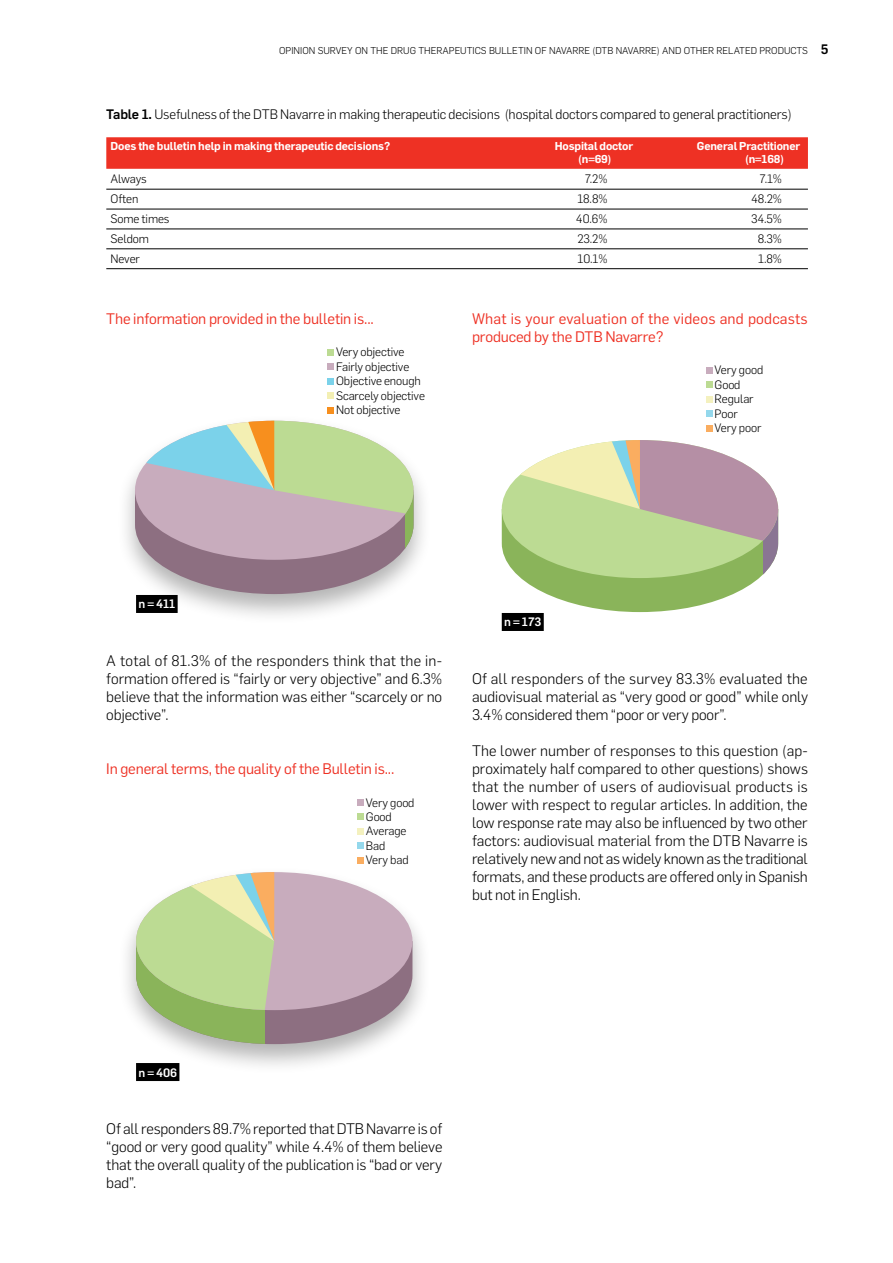
<style>
.page{position:relative;width:893px;height:1263px;background:#fff}
.page>*{position:absolute;margin:0;border:0;box-sizing:border-box;transform-origin:0 0}
.t1{font:300 15px/18px "Flama";letter-spacing:-.005em;color:#000;text-align:justify}
.t2{font:15px "Flama";letter-spacing:-.01em;color:#ee3124}
.t3{font:15px/18px "Flama";letter-spacing:.01em;color:#ee3124}
.t4{font:300 13.5px "Flama";letter-spacing:-.01em;color:#000}
.t5{font:300 12px/14.4px "Flama";letter-spacing:-.01em;color:#000}
.t6{font:500 12px "Flama";letter-spacing:-.01em;color:#fff}
.t7{font:600 11.25px "Flama";letter-spacing:-.01em;color:#fff}
.t8{font:300 9.75px "Flama";color:#000}
.s1{font-weight:500;font-size:13.5px}
.s2{font-weight:500}
</style>
<div class="page">
<div style="left:136px;top:1063px;width:43px;height:18px;background:#000"></div>
<div style="left:327px;top:349px;width:7px;height:7px;background:#bcdb93"></div>
<div style="left:327px;top:364px;width:7px;height:6px;background:#c8acbd"></div>
<div style="left:327px;top:378px;width:7px;height:7px;background:#7bd2ea"></div>
<div style="left:327px;top:392px;width:7px;height:7px;background:#f3efb3"></div>
<div style="left:327px;top:407px;width:7px;height:6px;background:#f78f1e"></div>
<div style="left:116px;top:414px;width:316px;height:211px;background:#000;opacity:.3"></div>
<svg style="left:135px;top:421px;width:279px;height:173px;background:#bbb7b1"></svg>
<div style="left:357px;top:799px;width:7px;height:7px;background:#c8acbd"></div>
<div style="left:357px;top:814px;width:7px;height:6px;background:#bcdb93"></div>
<div style="left:357px;top:828px;width:7px;height:7px;background:#f4f1bf"></div>
<div style="left:357px;top:842px;width:7px;height:7px;background:#94d8ec"></div>
<div style="left:357px;top:857px;width:7px;height:6px;background:#faad60"></div>
<div style="left:117px;top:866px;width:314px;height:209px;background:#000;opacity:.3"></div>
<svg style="left:136px;top:872px;width:276px;height:172px;background:#c1bfa9"></svg>
<div style="left:502px;top:613px;width:42px;height:18px;background:#000"></div>
<div style="left:706px;top:367px;width:7px;height:7px;background:#c8acbd"></div>
<div style="left:706px;top:382px;width:7px;height:6px;background:#bcdb93"></div>
<div style="left:706px;top:396px;width:7px;height:7px;background:#f4f1bf"></div>
<div style="left:706px;top:410px;width:7px;height:7px;background:#94d8ec"></div>
<div style="left:706px;top:425px;width:7px;height:6px;background:#faad60"></div>
<svg style="left:502px;top:440px;width:276px;height:172px"></svg>
<div style="left:106px;top:137px;width:702px;height:32px;background:#ee3124"></div>
<hr style="left:106px;top:189px;width:702px;height:1px;background:#000">
<hr style="left:106px;top:209px;width:702px;height:1px;background:#000">
<hr style="left:106px;top:229px;width:702px;height:1px;background:#000">
<hr style="left:106px;top:249px;width:702px;height:1px;background:#000">
<hr style="left:106px;top:268px;width:702px;height:1px;background:#000">
<p class="t8" style="left:279px;top:44px;width:551px">Opinion survey on the Drug Therapeutics Bulletin of Navarre (DTB Navarre) and other related products <span class="s1">5</span></p>
<p class="t4" style="left:106px;top:105px;width:687px"><span class="s2">Table 1.</span> Usefulness of the DTB Navarre in making therapeutic decisions (hospital doctors compared to general practitioners)</p>
<p class="t7" style="left:111px;top:137px;width:281px">Does the bulletin help in making therapeutic decisions?</p>
<p class="t7" style="left:555px;top:137px;width:80px">Hospital doctor</p>
<p class="t7" style="left:697px;top:137px;width:105px">General Practitioner</p>
<p class="t7" style="left:578px;top:151px;width:35px">(n=69)</p>
<p class="t7" style="left:745px;top:151px;width:40px">(n=168)</p>
<p class="t5" style="left:111px;top:171px;width:38px">Always</p>
<p class="t5" style="left:585px;top:171px;width:24px">7.2%</p>
<p class="t5" style="left:759px;top:171px;width:24px">7.1%</p>
<p class="t5" style="left:111px;top:191px;width:29px">Often</p>
<p class="t5" style="left:577px;top:191px;width:32px">18.8%</p>
<p class="t5" style="left:751px;top:191px;width:32px">48.2%</p>
<p class="t5" style="left:111px;top:211px;width:61px">Some times</p>
<p class="t5" style="left:576px;top:211px;width:33px">40.6%</p>
<p class="t5" style="left:751px;top:211px;width:32px">34.5%</p>
<p class="t5" style="left:111px;top:231px;width:40px">Seldom</p>
<p class="t5" style="left:577px;top:231px;width:32px">23.2%</p>
<p class="t5" style="left:758px;top:231px;width:26px">8.3%</p>
<p class="t5" style="left:111px;top:250px;width:31px">N ever</p>
<p class="t5" style="left:578px;top:250px;width:31px">10.1%</p>
<p class="t5" style="left:758px;top:250px;width:25px">1.8%</p>
<p class="t2" style="left:106px;top:308px;width:269px">The information provided in the bulletin is...</p>
<p class="t5" style="left:336px;top:344px;width:90px">Very objective<br>Fairly objective<br>Objective enough<br>Scarcely objective<br>N ot objective</p>
<p class="t3" style="left:472px;top:309px;width:337px">What is your evaluation of the videos and podcasts produced by the DTB Navarre?</p>
<p class="t5" style="left:715px;top:362px;width:50px">Very good<br>Good<br>Regular<br>Poor<br>Very poor</p>
<p class="t6" style="left:138px;top:595px;width:39px">n = 411</p>
<p class="t1" style="left:106px;top:651px;width:337px">A total of 81.3% of the responders think that the in&shy;formation offered is “fairly or very objective” and 6.3% believe that the information was either “scarcely or no objective”.</p>
<p class="t2" style="left:106px;top:758px;width:290px">I n general terms, the quality of the Bulletin is...</p>
<p class="t5" style="left:366px;top:794px;width:50px">Very good<br>Good<br>Average<br>Bad<br>Very bad</p>
<p class="t6" style="left:504px;top:613px;width:39px">n = 173</p>
<p class="t1" style="left:472px;top:669px;width:338px">Of all responders of the survey 83.3% evaluated the audiovisual material as “very good or good” while only 3.4% considered them “poor or very poor”.</p>
<p class="t1" style="left:472px;top:741px;width:337px">The lower number of responses to this question (ap&shy;proximately half compared to other questions) shows that the number of users of audiovisual products is lower with respect to regular articles. I n addition, the low response rate may also be influenced by two other factors: audiovisual material from the DTB Navarre is relatively new and not as widely known as the traditional formats, and these products are offered only in Spanish but not in English.</p>
<p class="t6" style="left:138px;top:1063px;width:40px">n = 406</p>
<p class="t1" style="left:106px;top:1119px;width:338px">Of all responders 89.7% reported that DTB Navarre is of “good or very good quality” while 4.4% of them believe that the overall quality of the publication is “bad or very bad”.</p>
</div>
